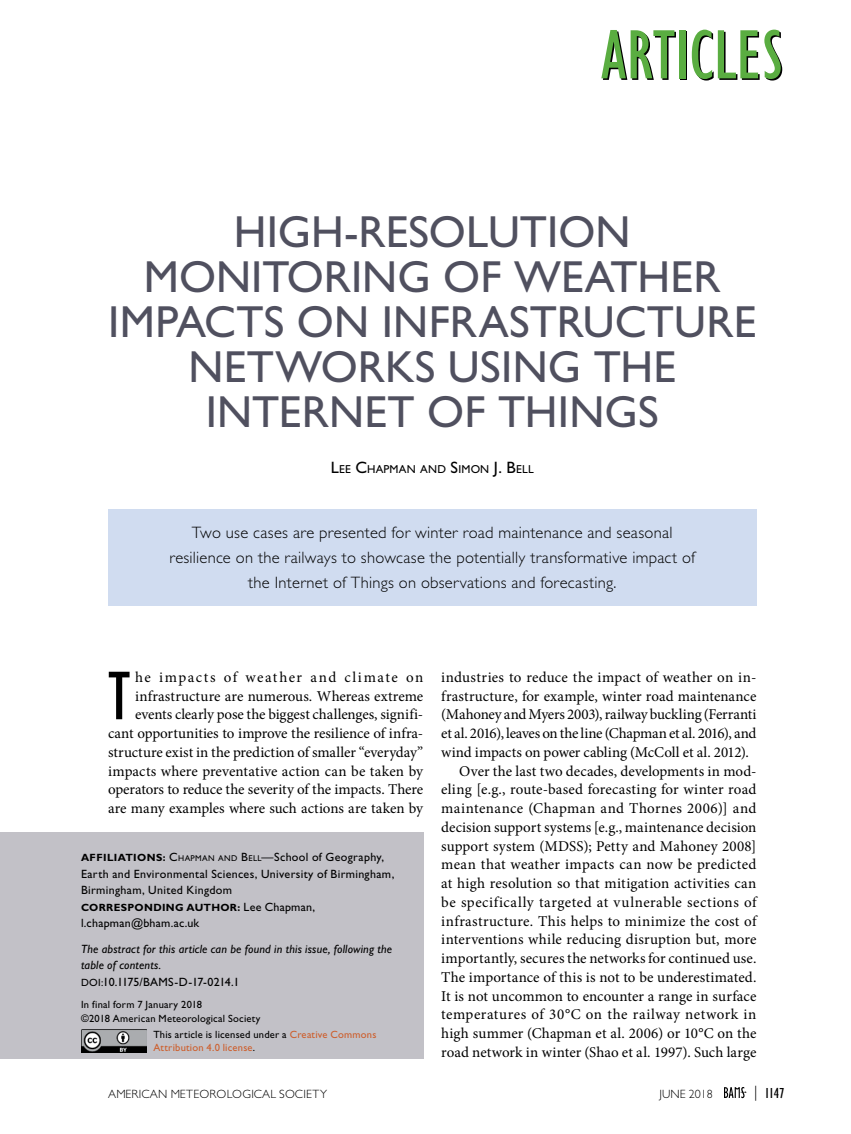
<style>
.page{position:relative;width:851px;height:1134px;background:#fff}
.page>*{position:absolute;margin:0;border:0;box-sizing:border-box;transform-origin:0 0}
.First_Paragraph_w_Dr{font:condensed 71.1px "Gill Sans Std";color:#000}
.Article_Title__Main{font:45px/45px "Gill Sans Std";color:#50505f;text-align:center}
.Capsule_Summary{font:300 16.5px/24.8px "Gill Sans Std";letter-spacing:.015em;color:#000;text-align:center}
.Body_Text{font:15px/18.8px "Minion Pro";letter-spacing:.005em;color:#000;text-align:justify}
.First_Paragraph_w_Dr-2{font:15px/18.8px "Minion Pro";color:#000;text-align:right}
.t1{font:condensed 15px "Gill Sans Std";color:#000}
.Affiliation_Correspo{font:12px/16.5px "Gill Sans Std";letter-spacing:.025em;color:#000}
.Affiliation_Correspo-2{font:italic 12px/16.5px "Gill Sans Std";letter-spacing:.015em;color:#000}
.t2{font:300 12px "Gill Sans Std";letter-spacing:.02em;color:#000}
.Affiliation_Correspo-3{font:12px "Gill Sans Std";letter-spacing:-.02em;color:#000}
.t3{font:300 12px "Gill Sans Std";color:#000}
.Authors{font:11.55px "Gill Sans Std";letter-spacing:.015em;color:#000}
.In_Final_Form_Copyri{font:10.5px/13.5px "Gill Sans Std";letter-spacing:.02em;color:#cd5e2c}
.info_box_-_In_Final{font:10.5px "Gill Sans Std";letter-spacing:.02em;color:#000}
.Affiliation_Correspo-4{font:700 10.5px "Gill Sans Std";letter-spacing:.03em;color:#000}
.In_Final_Form_Copyri-2{font:10.5px "Gill Sans Std";letter-spacing:.02em;color:#000}
.s1{font-size:16.5px}
.s2{font-weight:700;font-size:10.5px}
.s3{font-style:inherit}
.s4{font-size:8.4px}
.s5{font-weight:400;font-size:12px}
.s6{font-size:10.5px}
.s7{color:#000}
.s8{font-weight:300;font-stretch:normal}
</style>
<div class="page">
<div style="left:0;top:833px;width:423px;height:226px;background:#c2c1c7"></div>
<div style="left:108px;top:509px;width:648px;height:97px;background:#d0dcf0"></div>
<img style="left:81px;top:1030px;width:66px;height:23px">
<div style="left:680px;top:32px;width:7px;height:48px;background:#5aad41"></div>
<svg style="left:601px;top:30px;width:75px;height:50px"></svg>
<div style="left:679px;top:30px;width:6px;height:48px;background:#5aad41"></div>
<svg style="left:691px;top:30px;width:91px;height:51px"></svg>
<svg style="left:724px;top:1087px;width:22px;height:11px"></svg>
<p class="Article_Title__Main" style="left:108px;top:209px;width:649px">HIGH-RESOLUTION<br>MONITORING OF WEATHER<br>IMPACTS ON INFRASTRUCTURE<br>NETWORKS USING THE<br>INTERNET OF THINGS</p>
<p class="Authors" style="left:331px;top:463px;width:204px"><span class="s1">L</span>EE <span class="s1">C</span>HAPMAN AND <span class="s1">S</span>IMON <span class="s1">J. B</span>ELL</p>
<p class="Capsule_Summary" style="left:169px;top:521px;width:527px">Two use cases are presented for winter road maintenance and seasonal resilience on the railways to showcase the potentially transformative impact of the Internet of Things on observations and forecasting.</p>
<p class="First_Paragraph_w_Dr-2" style="left:108px;top:668px;width:317px">he impacts of weather and climate on infrastructure are numerous. Whereas extreme events clearly pose the biggest challenges, signifi&shy;cant opportunities to improve the resilience of infra&shy;structure exist in the prediction of smaller “everyday” impacts where preventative action can be taken by operators to reduce the severity of the impacts. There are many examples where such actions are taken by</p>
<p class="First_Paragraph_w_Dr-2" style="left:441px;top:668px;width:317px;text-align:justify">industries to reduce the impact of weather on in&shy;frastructure, for example, winter road maintenance (Mahoney and Myers 2003), railway buckling (Ferranti et al. 2016), leaves on the line (Chapman et al. 2016), and wind impacts on power cabling (McColl et al. 2012).</p>
<p class="First_Paragraph_w_Dr" style="left:108px;top:658px;width:24px">T</p>
<p class="Body_Text" style="left:441px;top:761px;width:317px;text-indent:18px">Over the last two decades, developments in mod&shy;eling [e.g., route-based forecasting for winter road maintenance (Chapman and Thornes 2006)] and decision support systems [e.g., maintenance decision support system (MDSS); Petty and Mahoney 2008] mean that weather impacts can now be predicted at high resolution so that mitigation activities can be specifically targeted at vulnerable sections of infrastructure. This helps to minimize the cost of interventions while reducing disruption but, more importantly, secures the networks for continued use.<br>The importance of this is not to be underestimated.<br>It is not uncommon to encounter a range in surface temperatures of 30°C on the railway network in high summer (Chapman et al. 2006) or 10°C on the road network in winter (Shao et al. 1997). Such large</p>
<p class="Affiliation_Correspo" style="left:81px;top:849px;width:315px"><span class="s2">AFFILIATIONS:</span> <span class="s3">C</span><span class="s4">HAPMAN AND</span> <span class="s3">B</span><span class="s4">ELL</span>—School of Geography,<br>Earth and Environmental Sciences, University of Birmingham,<br>Birmingham, United Kingdom</p>
<p class="Affiliation_Correspo-4" style="left:81px;top:901px;width:235px">CORRESPONDING AUTHOR: <span class="s5">Lee Chapman,</span></p>
<p class="Affiliation_Correspo" style="left:81px;top:915px;width:120px">l.chapman@bham.ac.uk</p>
<p class="Affiliation_Correspo-2" style="left:81px;top:941px;width:313px">The abstract for this article can be found in this issue, following the table of contents.</p>
<p class="Affiliation_Correspo-3" style="left:81px;top:975px;width:160px"><span class="s6">DOI:</span>10.1175/BAMS-D-17-0214.1</p>
<p class="In_Final_Form_Copyri-2" style="left:81px;top:999px;width:122px">In final form 7 January 2018</p>
<p class="info_box_-_In_Final" style="left:81px;top:1012px;width:181px">©2018 American Meteorological Society</p>
<p class="In_Final_Form_Copyri" style="left:153px;top:1027px;width:224px"><span class="s7">This article is licensed under a</span> Creative Commons<br>Attribution 4.0 license<span class="s7">.</span></p>
<p class="t2" style="left:108px;top:1087px;width:220px">AMERICAN METEOROLOGICAL SOCIETY</p>
<p class="t3" style="left:659px;top:1087px;width:55px">JUNE 2018</p>
<p class="t1" style="left:754px;top:1085px;width:32px"><span class="s8">|</span> 1147</p>
</div>
